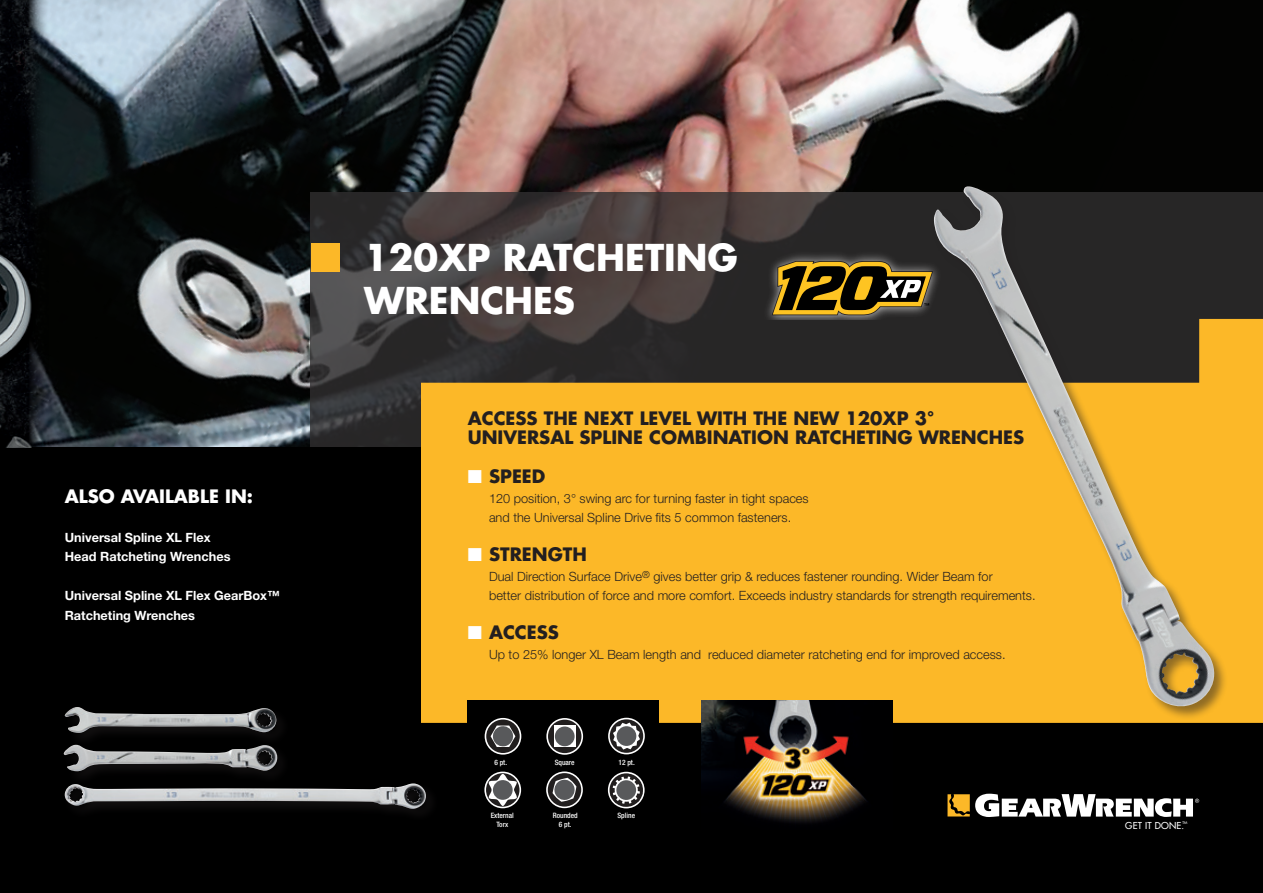
<style>
.page{position:relative;width:1263px;height:893px;background:#fff}
.page>*{position:absolute;margin:0;border:0;box-sizing:border-box;transform-origin:0 0}
.t1{font:700 36px/43.2px "Futura LT";color:#fff}
.t2{font:700 18px/19.5px "Futura LT";color:#231f20}
.t3{font:700 18px "Futura LT";color:#fff}
.t4{font:300 12.75px/19.5px "Helvetica Neue";color:#231f20}
.t5{font:700 12.75px/19.5px "Helvetica Neue";color:#fff}
.t6{font:9.3px "Futura";letter-spacing:.02em;color:#fff}
.t7{font:500 condensed 7.35px/8.9px "Helvetica Neue";color:#fff;text-align:center}
.t8{font:3.75px "Futura";color:#fff}
.s1{color:#fff}
</style>
<div class="page">
<img style="left:50px;top:0;width:1213px;height:447px">
<div style="left:0;top:447px;width:1263px;height:446px;background:#000"></div>
<img style="left:0;top:0;width:50px;height:447px">
<svg style="left:310px;top:192px;width:953px;height:255px"></svg>
<svg style="left:421px;top:319px;width:842px;height:404px;fill:#fcb828"></svg>
<div style="left:311px;top:243px;width:29px;height:28px;background:#fcb828"></div>
<img style="left:758px;top:247px;width:174px;height:72px">
<svg style="left:770px;top:260px;width:162px;height:56px"></svg>
<img style="left:702px;top:701px;width:191px;height:123px">
<div style="left:932px;top:185px;width:296px;height:535px;background:#231f20;opacity:.5"></div>
<img style="left:934px;top:186px;width:286px;height:525px">
<div style="left:64px;top:705px;width:226px;height:42px;background:#231f20;opacity:.5"></div>
<img style="left:65px;top:707px;width:193px;height:26px">
<div style="left:62px;top:743px;width:229px;height:42px;background:#000"></div>
<img style="left:64px;top:745px;width:213px;height:26px">
<img style="left:65px;top:784px;width:343px;height:22px">
<svg style="left:947px;top:794px;width:252px;height:23px"></svg>
<div style="left:468px;top:701px;width:191px;height:128px;background:#000"></div>
<svg style="left:546px;top:771px;width:37px;height:37px"></svg>
<svg style="left:484px;top:772px;width:37px;height:36px"></svg>
<div style="left:493px;top:780px;width:20px;height:20px;background:#58595b;border-radius:50%"></div>
<svg style="left:608px;top:772px;width:37px;height:36px"></svg>
<div style="left:616px;top:780px;width:20px;height:20px;background:#58595b;border-radius:50%"></div>
<svg style="left:485px;top:718px;width:36px;height:37px"></svg>
<svg style="left:546px;top:718px;width:37px;height:37px"></svg>
<svg style="left:554px;top:725px;width:22px;height:22px"></svg>
<div style="left:555px;top:726px;width:20px;height:20px;background:#58595b;border-radius:50%"></div>
<svg style="left:608px;top:718px;width:37px;height:36px"></svg>
<div style="left:617px;top:726px;width:19px;height:20px;background:#58595b;border-radius:50%"></div>
<svg style="left:793px;top:409px;width:27px;height:18px"></svg>
<p class="t3" style="left:65px;top:484px;width:190px">ALSO AVAILABLE IN:</p>
<p class="t5" style="left:65px;top:527px;width:167px">Universal Spline XL Flex<br>Head Ratcheting Wrenches</p>
<p class="t5" style="left:65px;top:585px;width:217px">Universal Spline XL Flex GearBox™<br>Ratcheting Wrenches</p>
<p class="t1" style="left:364px;top:236px;width:375px">120XP RATCHETING<br>WRENCHES</p>
<p class="t2" style="left:468px;top:408px;width:558px">ACCESS THE NEXT LEVEL WITH THE NEW 120XP 3°<br>UNIVERSAL SPLINE COMBINATION RATCHETING WRENCHES</p>
<p class="t2" style="left:468px;top:466px;width:79px"><span class="s1">■</span> SPEED</p>
<p class="t4" style="left:489px;top:488px;width:321px">120 position, 3° swing arc for turning faster in tight spaces and the Universal Spline Drive fits 5 common fasteners.</p>
<p class="t2" style="left:468px;top:544px;width:121px"><span class="s1">■</span> STRENGTH</p>
<p class="t4" style="left:489px;top:566px;width:548px">Dual Direction Surface Drive<sup>®</sup> gives better grip &amp; reduces fastener rounding. Wider Beam for<br>better distribution of force and more comfort. Exceeds industry standards for strength requirements.</p>
<p class="t2" style="left:468px;top:622px;width:93px"><span class="s1">■</span> ACCESS</p>
<p class="t4" style="left:489px;top:644px;width:518px">Up to 25% longer XL Beam length and reduced diameter ratcheting end for improved access.</p>
<p class="t7" style="left:494px;top:757px;width:14px">6 pt.</p>
<p class="t7" style="left:555px;top:757px;width:22px">Square</p>
<p class="t7" style="left:619px;top:757px;width:18px">12 pt.</p>
<p class="t7" style="left:491px;top:811px;width:25px">External<br>Torx</p>
<p class="t7" style="left:553px;top:811px;width:26px">Rounded<br>6 pt.</p>
<p class="t7" style="left:617px;top:811px;width:19px">Spline</p>
<p class="t6" style="left:1125px;top:819px;width:60px">GET IT DONE.</p>
<p class="t8" style="left:1182px;top:820px;width:6px">TM</p>
</div>
